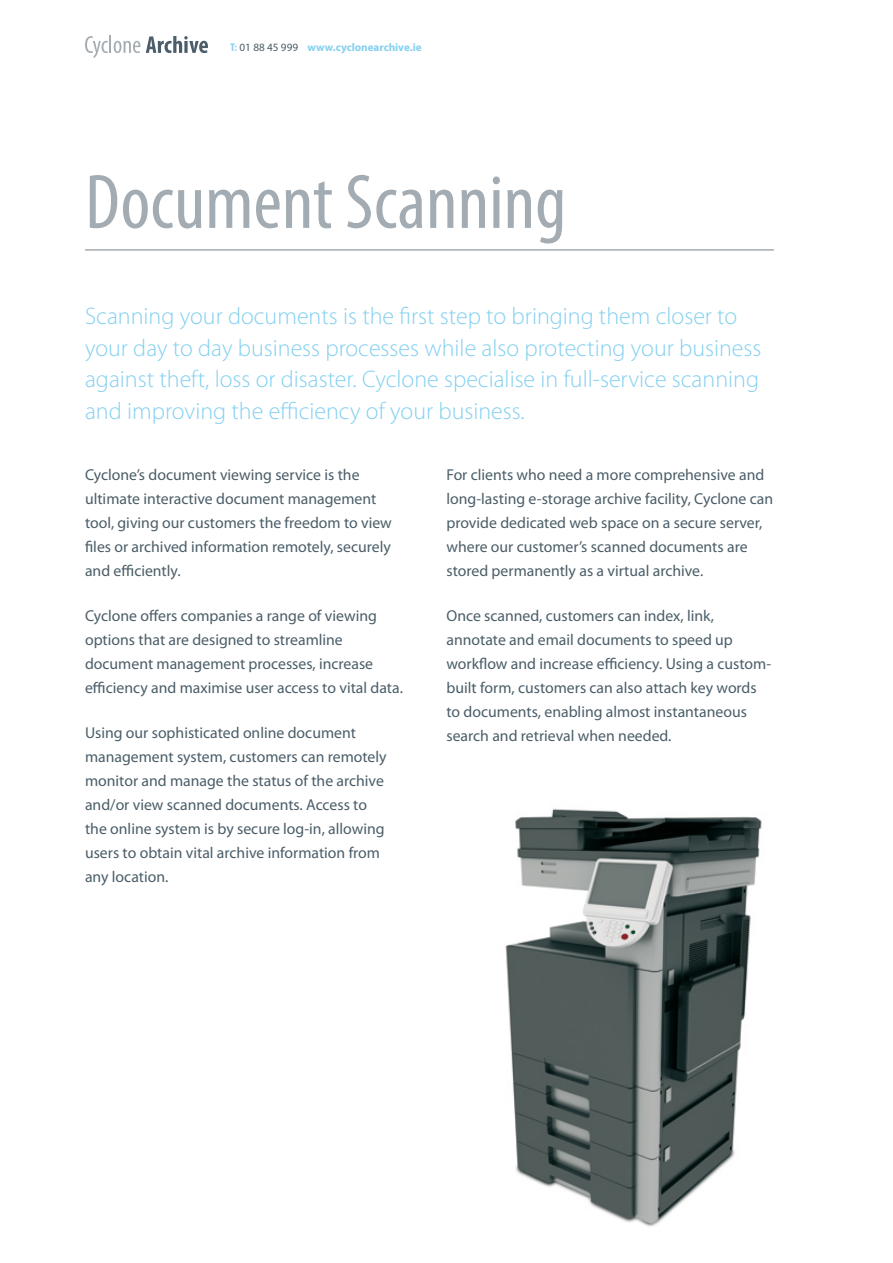
<style>
.page{position:relative;width:893px;height:1263px;background:#fff}
.page>*{position:absolute;margin:0;border:0;box-sizing:border-box;transform-origin:0 0}
.t1{font:condensed 78px "Myriad Pro";color:#a3acb2}
.t2{font:300 24px/31.5px "Myriad Pro";color:#84d0f0}
.t3{font:15.75px/24px "Myriad Pro";color:#4a5d68}
.t4{font:700 11.1px "Myriad Pro";color:#84d0f0}
.s1{font-stretch:condensed}
.s2{font-weight:400;color:#4a5d68}
</style>
<div class="page">
<svg style="left:146px;top:36px;width:62px;height:17px"></svg>
<svg style="left:85px;top:36px;width:55px;height:22px"></svg>
<hr style="left:85px;top:249px;width:689px;height:2px;background:#a3acb2">
<img style="left:505px;top:808px;width:257px;height:419px">
<p class="t4" style="left:230px;top:40px;width:193px"><span class="s1">T:</span> <span class="s2">01 88 45 999</span> www.cyclonearchive.ie</p>
<h1 class="t1" style="left:85px;top:155px;width:483px">Document Scanning</h1>
<p class="t2" style="left:85px;top:300px;width:678px">Scanning your documents is the first step to bringing them closer to your day to day business processes while also protecting your business against theft, loss or disaster. Cyclone specialise in full-service scanning and improving the efficiency of your business.</p>
<p class="t3" style="left:85px;top:462px;width:308px">Cyclone’s document viewing service is the ultimate interactive document management tool, giving our customers the freedom to view files or archived information remotely, securely and efficiently.</p>
<p class="t3" style="left:85px;top:603px;width:319px">Cyclone offers companies a range of viewing options that are designed to streamline document management processes, increase efficiency and maximise user access to vital data.</p>
<p class="t3" style="left:85px;top:721px;width:303px">Using our sophisticated online document management system, customers can remotely monitor and manage the status of the archive and/or view scanned documents. Access to the online system is by secure log-in, allowing users to obtain vital archive information from any location.</p>
<p class="t3" style="left:446px;top:462px;width:328px">For clients who need a more comprehensive and long-lasting e-storage archive facility, Cyclone can provide dedicated web space on a secure server, where our customer’s scanned documents are stored permanently as a virtual archive.</p>
<p class="t3" style="left:446px;top:603px;width:326px">Once scanned, customers can index, link, annotate and email documents to speed up workflow and increase efficiency. Using a custom&shy;built form, customers can also attach key words to documents, enabling almost instantaneous search and retrieval when needed.</p>
</div>
